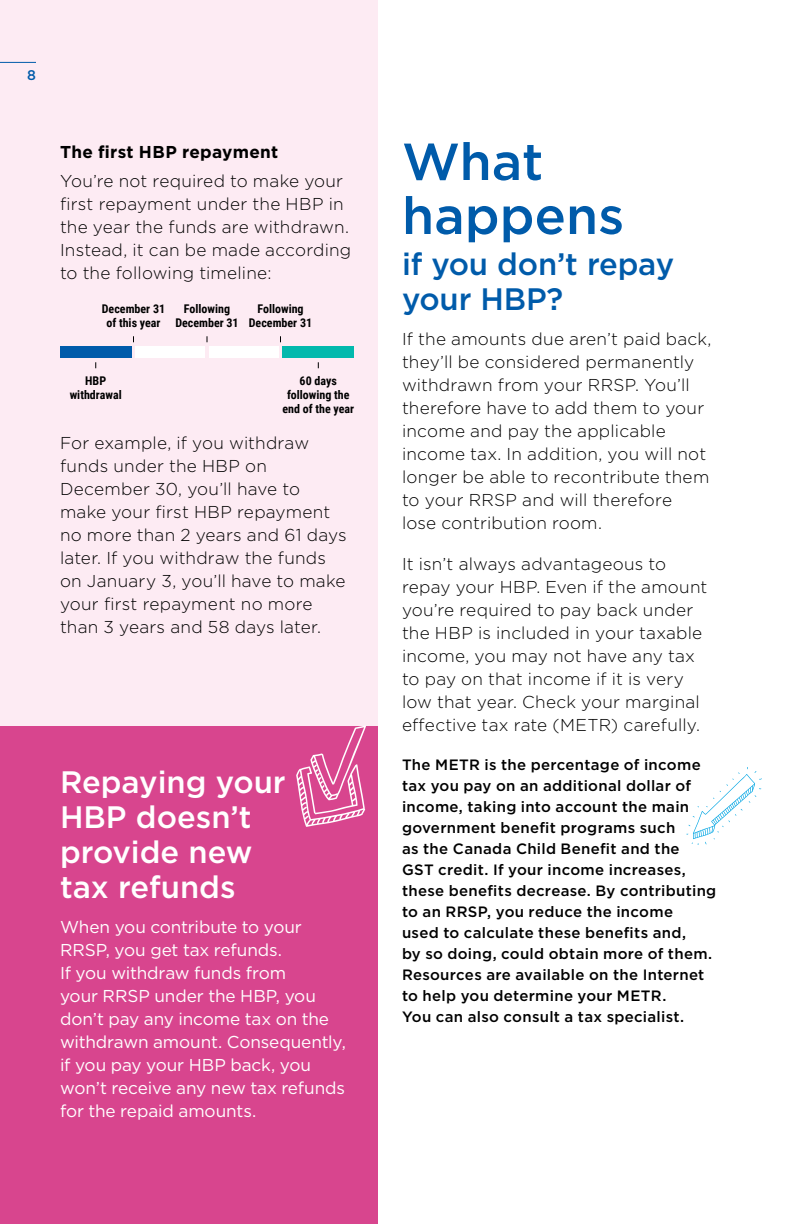
<style>
.page{position:relative;width:792px;height:1224px;background:#fff}
.page>*{position:absolute;margin:0;border:0;box-sizing:border-box;transform-origin:0 0}
.Titres_N1{font:500 52px/54px "Gotham";color:#005baa}
.Titres_N2{font:500 31px/35px "Gotham";color:#fff}
.Titres_N2-2{font:500 31px/35px "Gotham";letter-spacing:-.005em;color:#005baa}
.Texte{font:300 17.2px/23px "Gotham";letter-spacing:.01em;color:#000}
.Texte___W{font:17.2px/23px "Gotham";letter-spacing:-.005em;color:#fff}
.Titres_N3{font:700 17.2px "Gotham";letter-spacing:.015em;color:#000}
.Texte___Exergues{font:500 15px/21px "Gotham";letter-spacing:.02em;color:#000}
.t1{font:500 14px "Gotham";color:#005baa}
.t2{font:700 12px/14px "Roboto Condensed";color:#000;text-align:center}
</style>
<div class="page">
<div style="left:0;top:0;width:378px;height:726px;background:#fdebf3"></div>
<div style="left:0;top:726px;width:378px;height:498px;background:#d8458e"></div>
<svg style="left:206px;top:336px;width:2px;height:6px"></svg>
<div style="left:60px;top:346px;width:72px;height:12px;background:#005baa"></div>
<div style="left:136px;top:346px;width:69px;height:12px;background:#fff"></div>
<div style="left:209px;top:346px;width:69px;height:12px;background:#fff"></div>
<div style="left:282px;top:346px;width:72px;height:12px;background:#02b9ad"></div>
<svg style="left:296px;top:726px;width:70px;height:101px"></svg>
<svg style="left:686px;top:767px;width:76px;height:78px"></svg>
<hr style="left:0;top:62px;width:36px;height:1px;background:#005baa">
<p class="t1" style="left:27px;top:65px;width:10px">8</p>
<p class="Titres_N3" style="left:60px;top:140px;width:220px">The first HBP repayment</p>
<p class="Texte" style="left:60px;top:169px;width:293px">You’re not required to make your first repayment under the HBP in the year the funds are withdrawn.<br>Instead, it can be made according to the following timeline:</p>
<p class="t2" style="left:102px;top:301px;width:65px">December 31 of this year</p>
<p class="t2" style="left:175px;top:301px;width:65px">Following<br>December 31</p>
<p class="t2" style="left:249px;top:301px;width:65px">Following<br>December 31</p>
<p class="t2" style="left:282px;top:373px;width:73px">60 days following the end of the year</p>
<p class="Texte" style="left:60px;top:431px;width:288px">For example, if you withdraw funds under the HBP on<br>December 30, you’ll have to make your first HBP repayment no more than 2 years and 61 days later. If you withdraw the funds on January 3, you’ll have to make your first repayment no more than 3 years and 58 days later.</p>
<p class="t2" style="left:70px;top:373px;width:54px">HBP withdrawal</p>
<p class="Titres_N2" style="left:60px;top:764px;width:227px">Repaying your<br>HBP doesn’t provide new tax refunds</p>
<p class="Texte___W" style="left:60px;top:915px;width:287px">When you contribute to your<br>RRSP, you get tax refunds.<br>If you withdraw funds from<br>your RRSP under the HBP, you don’t pay any income tax on the withdrawn amount. Consequently, if you pay your HBP back, you won’t receive any new tax refunds for the repaid amounts.</p>
<p class="Titres_N1" style="left:402px;top:134px;width:224px">What happens</p>
<p class="Titres_N2-2" style="left:402px;top:246px;width:274px">if you don’t repay your HBP?</p>
<p class="Texte" style="left:402px;top:327px;width:311px">If the amounts due aren’t paid back, they’ll be considered permanently withdrawn from your RRSP. You’ll therefore have to add them to your income and pay the applicable income tax. In addition, you will not longer be able to recontribute them to your RRSP and will therefore<br>lose contribution room.</p>
<p class="Texte" style="left:402px;top:552px;width:307px">It isn’t always advantageous to repay your HBP. Even if the amount you’re required to pay back under the HBP is included in your taxable income, you may not have any tax to pay on that income if it is very low that year. Check your marginal effective tax rate (METR) carefully.</p>
<p class="Texte___Exergues" style="left:402px;top:754px;width:316px">The METR is the percentage of income tax you pay on an additional dollar of income, taking into account the main government benefit programs such<br>as the Canada Child Benefit and the<br>GST credit. If your income increases, these benefits decrease. By contributing to an RRSP, you reduce the income<br>used to calculate these benefits and,<br>by so doing, could obtain more of them.<br>Resources are available on the Internet to help you determine your METR.<br>You can also consult a tax specialist.</p>
</div>
